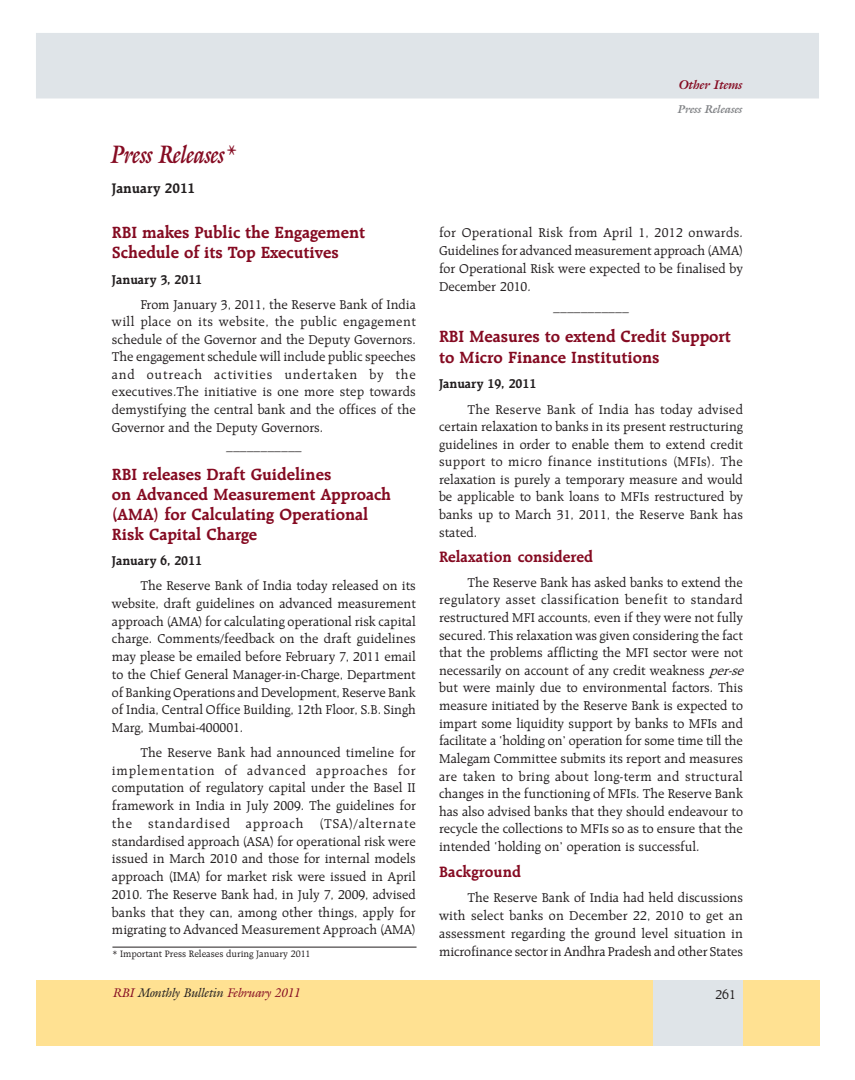
<style>
.page{position:relative;width:855px;height:1080px;background:#fff}
.page>*{position:absolute;margin:0;border:0;box-sizing:border-box;transform-origin:0 0}
.t1{font:25px "TTE287 A100 O00";letter-spacing:-.005em;color:#850b22;scale:.8 1}
.t2{font:17.5px/20px "TT11 E4 O00";letter-spacing:-.005em;color:#850b22}
.t3{font:16.25px "TT11 F5 O00";letter-spacing:-.005em;color:#850b22}
.t4{font:15px "TT11 F1 O00";letter-spacing:-.005em;color:#231f20}
.t5{font:13.75px/17.6px "TT11 E1 O00";letter-spacing:-.005em;color:#231f20;text-align:justify}
.t6{font:13.75px "TT11 E8 O00";letter-spacing:-.005em;color:#231f20}
.t7{font:12.5px "TT11 D9 O00";letter-spacing:-.005em;color:#850b22}
.t8{font:12.5px "TT11 DDO00";color:#850b22}
.t9{font:11.25px "TT11 FCO00";letter-spacing:.005em;color:#808285}
.t10{font:10px "TT1202 O00";letter-spacing:-.005em;color:#231f20}
.s1{color:#231f20}
.s2{font-family:"TT11 F9 OI00"}
</style>
<div class="page">
<svg style="left:809px;top:1035px;width:11px;height:11px"></svg>
<div style="left:36px;top:980px;width:783px;height:65px;background:#ffe192"></div>
<div style="left:37px;top:34px;width:781px;height:64px;background:#dfe4e8"></div>
<div style="left:36px;top:33px;width:783px;height:65px;border:1px solid #dfe4e8"></div>
<div style="left:653px;top:980px;width:90px;height:65px;background:#dfe4e8"></div>
<hr style="left:112px;top:947px;width:305px;height:1px;background:#231f20">
<h1 class="t1" style="left:112px;top:145px;width:157px">Press Releases*</h1>
<p class="t4" style="left:112px;top:182px;width:85px">January 2011</p>
<p class="t2" style="left:112px;top:224px;width:255px">RBI makes Public the Engagement<br>Schedule of its Top Executives</p>
<p class="t6" style="left:112px;top:274px;width:92px">January 3, 2011</p>
<p class="t5" style="left:112px;top:296px;width:305px;text-indent:28px">From January 3, 2011, the Reserve Bank of India will place on its website, the public engagement schedule of the Governor and the Deputy Governors.<br>The engagement schedule will include public speeches and outreach activities undertaken by the executives.The initiative is one more step towards demystifying the central bank and the offices of the Governor and the Deputy Governors.</p>
<p class="t5" style="left:226px;top:443px;width:77px">–––––––––––</p>
<p class="t2" style="left:112px;top:465px;width:281px">RBI releases Draft Guidelines<br>on Advanced Measurement Approach (AMA) for Calculating Operational<br>Risk Capital Charge</p>
<p class="t6" style="left:112px;top:555px;width:92px">January 6, 2011</p>
<p class="t5" style="left:112px;top:578px;width:305px;text-indent:28px">The Reserve Bank of India today released on its website, draft guidelines on advanced measurement approach (AMA) for calculating operational risk capital charge. Comments/feedback on the draft guidelines may please be emailed before February 7, 2011 email to the Chief General Manager-in-Charge, Department of Banking Operations and Development, Reserve Bank of India, Central Office Building, 12th Floor, S.B. Singh Marg, Mumbai-400001.</p>
<p class="t5" style="left:112px;top:744px;width:305px;text-indent:28px">The Reserve Bank had announced timeline for implementation of advanced approaches for computation of regulatory capital under the Basel II framework in India in July 2009. The guidelines for the standardised approach (TSA)/alternate standardised approach (ASA) for operational risk were issued in March 2010 and those for internal models approach (IMA) for market risk were issued in April 2010. The Reserve Bank had, in July 7, 2009, advised banks that they can, among other things, apply for migrating to Advanced Measurement Approach (AMA)</p>
<p class="t10" style="left:112px;top:950px;width:200px">* Important Press Releases during January 2011</p>
<p class="t7" style="left:114px;top:988px;width:189px">RBI <span class="s1">Monthly Bulletin</span> February 2011</p>
<p class="t8" style="left:679px;top:80px;width:65px">Other Items</p>
<p class="t9" style="left:678px;top:105px;width:66px">Press Releases</p>
<p class="t5" style="left:439px;top:224px;width:305px;line-height:18.1px">for Operational Risk from April 1, 2012 onwards.<br>Guidelines for advanced measurement approach (AMA) for Operational Risk were expected to be finalised by December 2010.</p>
<p class="t5" style="left:553px;top:304px;width:77px">–––––––––––</p>
<p class="t2" style="left:439px;top:328px;width:294px">RBI Measures to extend Credit Support to Micro Finance Institutions</p>
<p class="t6" style="left:439px;top:378px;width:99px">January 19, 2011</p>
<p class="t5" style="left:439px;top:401px;width:305px;text-indent:28px">The Reserve Bank of India has today advised certain relaxation to banks in its present restructuring guidelines in order to enable them to extend credit support to micro finance institutions (MFIs). The relaxation is purely a temporary measure and would be applicable to bank loans to MFIs restructured by banks up to March 31, 2011, the Reserve Bank has stated.</p>
<p class="t3" style="left:439px;top:550px;width:156px">Relaxation considered</p>
<p class="t5" style="left:439px;top:574px;width:305px;text-indent:28px">The Reserve Bank has asked banks to extend the regulatory asset classification benefit to standard restructured MFI accounts, even if they were not fully secured. This relaxation was given considering the fact that the problems afflicting the MFI sector were not necessarily on account of any credit weakness <span class="s2">per-se </span>but were mainly due to environmental factors. This measure initiated by the Reserve Bank is expected to impart some liquidity support by banks to MFIs and facilitate a ‘holding on’ operation for some time till the Malegam Committee submits its report and measures are taken to bring about long-term and structural changes in the functioning of MFIs. The Reserve Bank has also advised banks that they should endeavour to recycle the collections to MFIs so as to ensure that the intended ‘holding on’ operation is successful.</p>
<p class="t3" style="left:439px;top:864px;width:83px">Background</p>
<p class="t5" style="left:439px;top:889px;width:305px;line-height:18.1px;text-indent:28px">The Reserve Bank of India had held discussions with select banks on December 22, 2010 to get an assessment regarding the ground level situation in microfinance sector in Andhra Pradesh and other States</p>
<p class="t5" style="left:715px;top:986px;width:22px">261</p>
</div>
